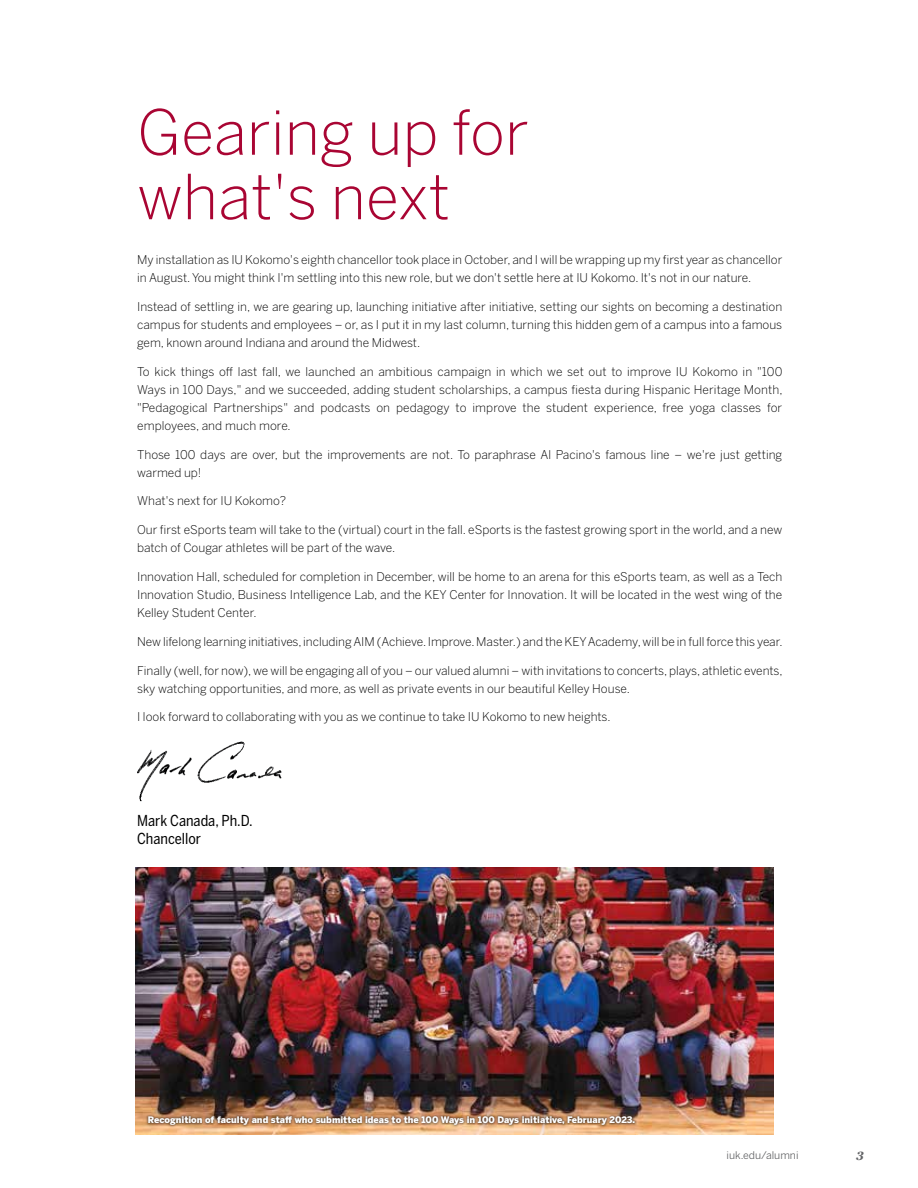
<style>
.page{position:relative;width:918px;height:1188px;background:#fff}
.page>*{position:absolute;margin:0;border:0;box-sizing:border-box;transform-origin:0 0}
.t1{font:300 61.5px/64.5px "Benton Sans";color:#a90533}
.t2{font:15px/18px "Benton Sans Cond";color:#000}
.t3{font:300 12px/18px "Benton Sans";color:#000}
.t4{font:italic 700 12px "Georgia Pro";color:#636466}
.t5{font:10.5px "Benton Sans";color:#636466}
.t6{font:900 9px "Benton Sans";color:#fff}
</style>
<div class="page">
<img style="left:136px;top:867px;width:637px;height:268px">
<img style="left:137px;top:741px;width:145px;height:61px">
<div style="left:146px;top:1114px;width:491px;height:13px;background:#000;opacity:.6"></div>
<h1 class="t1" style="left:137px;top:100px;width:393px">Gearing up for what's next</h1>
<p class="t3" style="left:137px;top:251px;width:647px">My installation as IU Kokomo's eighth chancellor took place in October, and I will be wrapping up my first year as chancellor in August. You might think I'm settling into this new role, but we don't settle here at IU Kokomo. It's not in our nature.</p>
<p class="t3" style="left:137px;top:298px;width:647px;text-align:justify">Instead of settling in, we are gearing up, launching initiative after initiative, setting our sights on becoming a destination campus for students and employees – or, as I put it in my last column, turning this hidden gem of a campus into a famous gem, known around Indiana and around the Midwest.</p>
<p class="t3" style="left:137px;top:362px;width:647px;text-align:justify">To kick things off last fall, we launched an ambitious campaign in which we set out to improve IU Kokomo in "100<br>Ways in 100 Days," and we succeeded, adding student scholarships, a campus fiesta during Hispanic Heritage Month, "Pedagogical Partnerships" and podcasts on pedagogy to improve the student experience, free yoga classes for employees, and much more.</p>
<p class="t3" style="left:137px;top:445px;width:647px">Those 100 days are over, but the improvements are not. To paraphrase Al Pacino's famous line – we're just getting warmed up!</p>
<p class="t3" style="left:137px;top:492px;width:151px">What's next for IU Kokomo?</p>
<p class="t3" style="left:137px;top:521px;width:647px">Our first eSports team will take to the (virtual) court in the fall. eSports is the fastest growing sport in the world, and a new batch of Cougar athletes will be part of the wave.</p>
<p class="t3" style="left:137px;top:568px;width:647px;text-align:justify">Innovation Hall, scheduled for completion in December, will be home to an arena for this eSports team, as well as a Tech Innovation Studio, Business Intelligence Lab, and the KEY Center for Innovation. It will be located in the west wing of the Kelley Student Center.</p>
<p class="t3" style="left:137px;top:632px;width:647px">New lifelong learning initiatives, including AIM (Achieve. Improve. Master.) and the KEY Academy, will be in full force this year.</p>
<p class="t3" style="left:137px;top:661px;width:647px">Finally (well, for now), we will be engaging all of you – our valued alumni – with invitations to concerts, plays, athletic events, sky watching opportunities, and more, as well as private events in our beautiful Kelley House.</p>
<p class="t3" style="left:137px;top:708px;width:475px">I look forward to collaborating with you as we continue to take IU Kokomo to new heights.</p>
<p class="t2" style="left:137px;top:811px;width:117px">Mark Canada, Ph.D.<br>Chancellor</p>
<p class="t6" style="left:148px;top:1114px;width:489px">Recognition of faculty and staff who submitted ideas to the 100 Ways in 100 Days initiative, February 2023.</p>
<p class="t5" style="left:727px;top:1149px;width:74px">iuk.edu/alumni</p>
<p class="t4" style="left:856px;top:1149px;width:9px">3</p>
</div>
